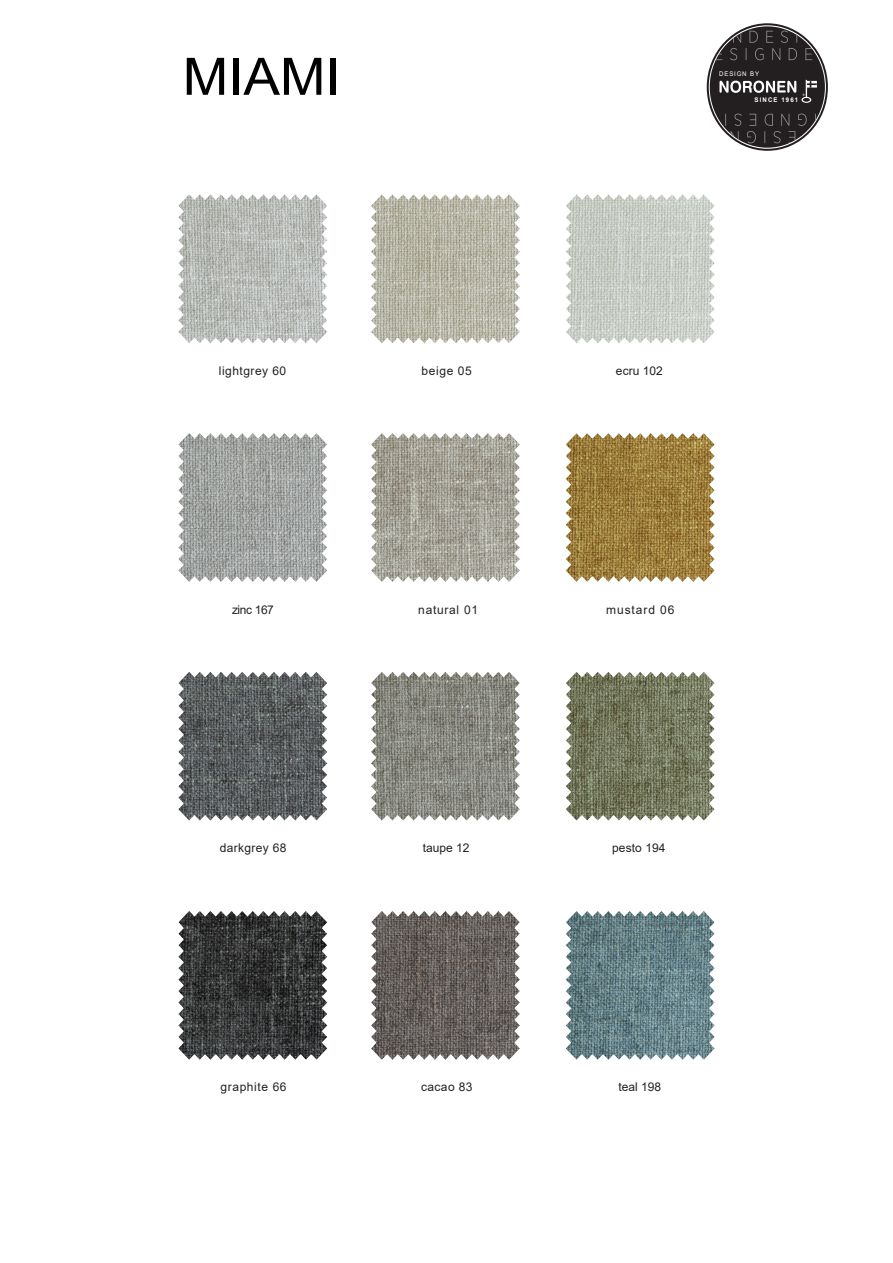
<style>
.page{position:relative;width:893px;height:1263px;background:#fff}
.page>*{position:absolute;margin:0;border:0;box-sizing:border-box;transform-origin:0 0}
.t1{font:51.6px "Arial";color:#000;scale:1.06 1}
.t2{font:12px "Arial";letter-spacing:.03em;color:#231f20}
.t3{font:12px "Arial";letter-spacing:.05em;color:#231f20}
.t4{font:12px "Arial";letter-spacing:.06em;color:#231f20}
.t5{font:12px "Arial";letter-spacing:.075em;color:#231f20}
.t6{font:12px "Arial";color:#231f20}
.t7{font:700 6.45px "Arial";letter-spacing:.18em;color:#fff;scale:.95 1}
.t8{font:6.45px "Arial";letter-spacing:.135em;color:#fff;scale:.95 1}
</style>
<div class="page">
<img style="left:178px;top:194px;width:149px;height:149px">
<img style="left:566px;top:194px;width:149px;height:149px">
<img style="left:371px;top:194px;width:149px;height:149px">
<img style="left:178px;top:433px;width:149px;height:149px">
<img style="left:566px;top:433px;width:149px;height:149px">
<img style="left:371px;top:433px;width:149px;height:149px">
<img style="left:178px;top:672px;width:149px;height:148px">
<img style="left:566px;top:672px;width:149px;height:148px">
<img style="left:371px;top:672px;width:149px;height:148px">
<img style="left:178px;top:911px;width:149px;height:149px">
<img style="left:566px;top:911px;width:149px;height:149px">
<img style="left:371px;top:911px;width:149px;height:149px">
<svg style="left:707px;top:23px;width:121px;height:128px"></svg>
<div style="left:710px;top:26px;width:115px;height:122px;background:#231f20;border-radius:50%"></div>
<svg style="left:719px;top:80px;width:98px;height:23px"></svg>
<svg style="left:716px;top:31px;width:96px;height:29px"></svg>
<svg style="left:725px;top:114px;width:91px;height:29px"></svg>
<h1 class="t1" style="left:183px;top:57px;width:151px">MIAMI</h1>
<p class="t8" style="left:719px;top:72px;width:44px">DESIGN BY</p>
<p class="t7" style="left:755px;top:98px;width:47px">SINCE 1961</p>
<p class="t2" style="left:219px;top:366px;width:69px">lightgrey 60</p>
<p class="t2" style="left:422px;top:366px;width:52px">beige 05</p>
<p class="t2" style="left:616px;top:366px;width:48px">ecru 102</p>
<p class="t2" style="left:232px;top:605px;width:43px">zinc 167</p>
<p class="t4" style="left:418px;top:605px;width:61px">natural 01</p>
<p class="t5" style="left:606px;top:605px;width:70px">mustard 06</p>
<p class="t2" style="left:220px;top:843px;width:68px">darkgrey 68</p>
<p class="t2" style="left:423px;top:843px;width:48px">taupe 12</p>
<p class="t6" style="left:612px;top:843px;width:55px">pesto 194</p>
<p class="t3" style="left:221px;top:1083px;width:68px">graphite 66</p>
<p class="t2" style="left:421px;top:1083px;width:53px">cacao 83</p>
<p class="t2" style="left:618px;top:1083px;width:44px">teal 198</p>
</div>
